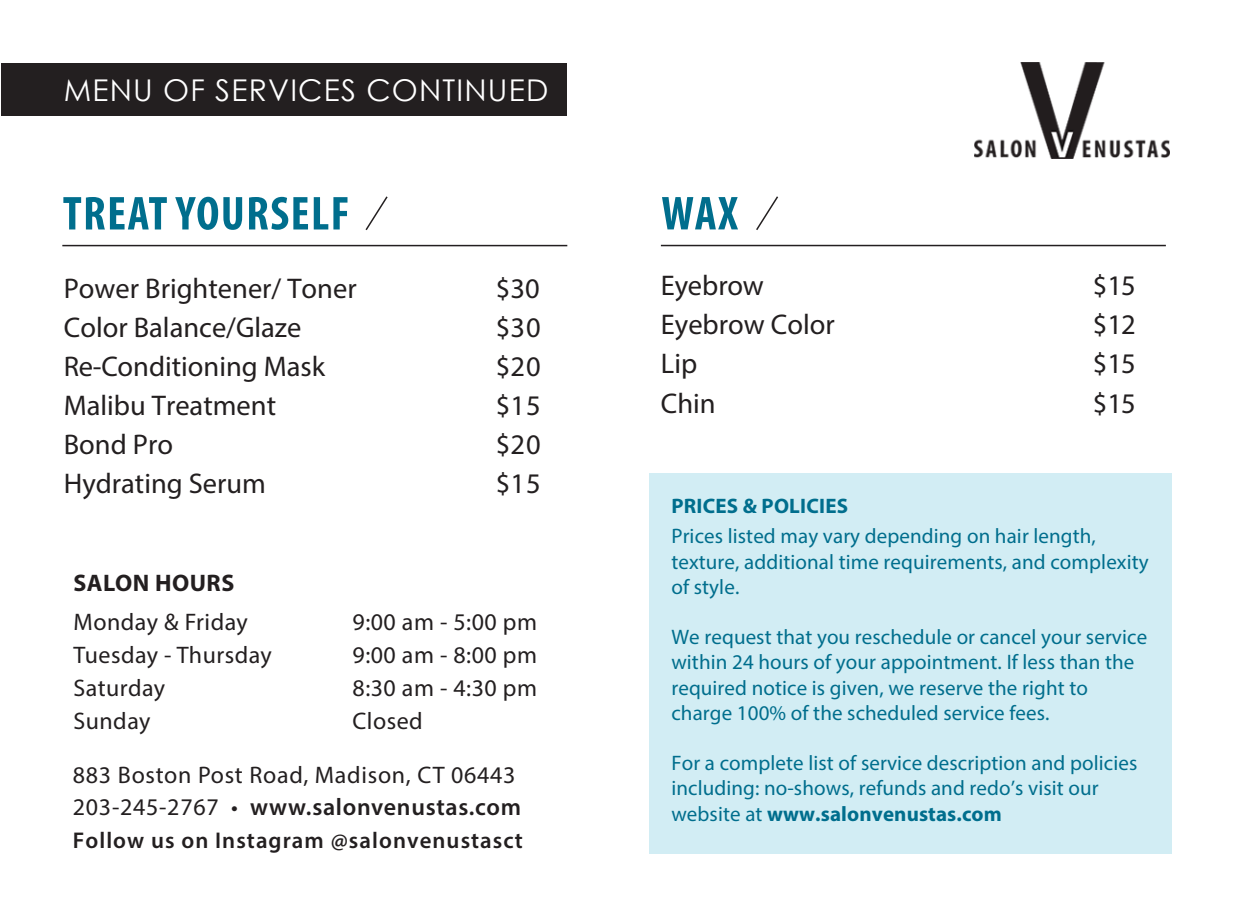
<style>
.page{position:relative;width:1235px;height:918px;background:#fff}
.page>*{position:absolute;margin:0;border:0;box-sizing:border-box;transform-origin:0 0}
.t1{font:30px "Century Gothic";letter-spacing:.04em;color:#fff}
.t2{font:28.5px "Myriad Pro";color:#231f20}
.t3{font:24px/32.7px "Myriad Pro";letter-spacing:.02em;color:#231f20}
.t4{font:700 24px "Myriad Pro";letter-spacing:.02em;color:#231f20}
.t5{font:600 22.8px "Myriad Pro";letter-spacing:.045em;color:#231f20}
.t6{font:21px/25.2px "Myriad Pro";letter-spacing:.005em;color:#006e8d}
.t7{font:700 21px "Myriad Pro";letter-spacing:.01em;color:#006e8d}
.s1{font-weight:600}
.s2{font-weight:700}
</style>
<div class="page">
<div style="left:1px;top:63px;width:566px;height:53px;background:#231f20"></div>
<svg style="left:662px;top:197px;width:76px;height:32px"></svg>
<svg style="left:756px;top:196px;width:22px;height:34px"></svg>
<hr style="left:661px;top:245px;width:505px;height:1px;background:#231f20">
<svg style="left:63px;top:197px;width:284px;height:33px"></svg>
<svg style="left:365px;top:196px;width:23px;height:35px"></svg>
<hr style="left:62px;top:245px;width:505px;height:1px;background:#231f20">
<div style="left:649px;top:473px;width:522px;height:380px;background:#d2edf4"></div>
<img style="left:974px;top:63px;width:195px;height:96px">
<h1 class="t1" style="left:64px;top:69px;width:486px">MENU OF SERVICES CONTINUED</h1>
<h2 class="t2" style="left:64px;top:271px;width:294px">Power Brightener/ Toner</h2>
<h2 class="t2" style="left:496px;top:271px;width:45px">$30</h2>
<h2 class="t2" style="left:64px;top:310px;width:239px">Color Balance/Glaze</h2>
<h2 class="t2" style="left:496px;top:310px;width:47px">$30</h2>
<h2 class="t2" style="left:64px;top:349px;width:263px">Re-Conditioning Mask</h2>
<h2 class="t2" style="left:496px;top:349px;width:47px">$20</h2>
<h2 class="t2" style="left:64px;top:388px;width:214px">Malibu Treatment</h2>
<h2 class="t2" style="left:496px;top:388px;width:47px">$15</h2>
<h2 class="t2" style="left:64px;top:427px;width:111px">Bond Pro</h2>
<h2 class="t2" style="left:496px;top:427px;width:47px">$20</h2>
<h2 class="t2" style="left:64px;top:466px;width:204px">Hydrating Serum</h2>
<h2 class="t2" style="left:496px;top:466px;width:47px">$15</h2>
<p class="t4" style="left:74px;top:567px;width:162px">SALON HOURS</p>
<p class="t3" style="left:74px;top:605px;width:176px">Monday &amp; Friday</p>
<p class="t3" style="left:353px;top:605px;width:186px">9:00 am - 5:00 pm</p>
<p class="t3" style="left:74px;top:638px;width:200px">Tuesday - Thursday</p>
<p class="t3" style="left:353px;top:638px;width:186px">9:00 am - 8:00 pm</p>
<p class="t3" style="left:74px;top:671px;width:93px">Saturday</p>
<p class="t3" style="left:353px;top:671px;width:186px">8:30 am - 4:30 pm</p>
<p class="t3" style="left:74px;top:704px;width:78px">Sunday</p>
<p class="t3" style="left:353px;top:704px;width:72px">Closed</p>
<p class="t3" style="left:73px;top:758px;width:450px">883 Boston Post Road, Madison, CT 06443<br>203-245-2767 • <span class="s1">www.salonvenustas.com</span></p>
<p class="t5" style="left:73px;top:825px;width:451px">Follow us on Instagram @salonvenustasct</p>
<h2 class="t2" style="left:661px;top:268px;width:104px">Eyebrow</h2>
<h2 class="t2" style="left:1093px;top:268px;width:44px">$15</h2>
<h2 class="t2" style="left:661px;top:307px;width:175px">Eyebrow Color</h2>
<h2 class="t2" style="left:1093px;top:307px;width:44px">$12</h2>
<h2 class="t2" style="left:661px;top:346px;width:38px">Lip</h2>
<h2 class="t2" style="left:1093px;top:346px;width:44px">$15</h2>
<h2 class="t2" style="left:661px;top:386px;width:56px">Chin</h2>
<h2 class="t2" style="left:1093px;top:386px;width:44px">$15</h2>
<p class="t7" style="left:671px;top:492px;width:178px">PRICES &amp; POLICIES</p>
<p class="t6" style="left:671px;top:524px;width:479px">Prices listed may vary depending on hair length, texture, additional time requirements, and complexity of style.</p>
<p class="t6" style="left:671px;top:624px;width:477px">We request that you reschedule or cancel your service within 24 hours of your appointment. If less than the required notice is given, we reserve the right to charge 100% of the scheduled service fees.</p>
<p class="t6" style="left:671px;top:750px;width:467px">For a complete list of service description and policies including: no-shows, refunds and redo’s visit our website at <span class="s2">www.salonvenustas.com</span></p>
</div>
